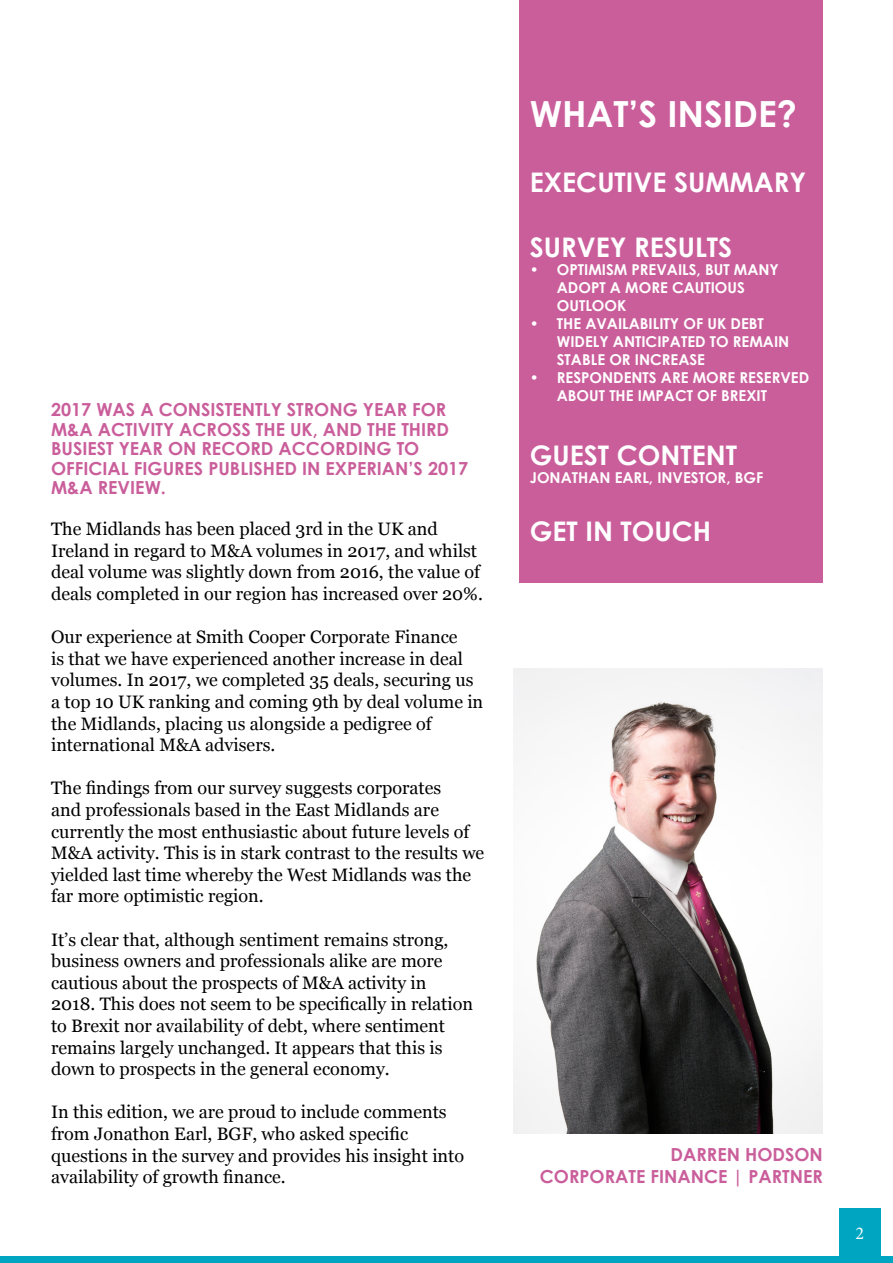
<style>
.page{position:relative;width:893px;height:1263px;background:#fff}
.page>*{position:absolute;margin:0;border:0;box-sizing:border-box;transform-origin:0 0}
.t1{font:700 36px "Century Gothic";color:#fff}
.t2{font:700 27px "Century Gothic";color:#fff}
.t3{font:18px/21.6px "Georgia";color:#000}
.t4{font:700 18px/19.5px "Century Gothic";color:#ca5e9b}
.t5{font:18px "Minion Pro";color:#fff}
.t6{font:700 15px/18px "Century Gothic";color:#fff}
</style>
<div class="page">
<img style="left:514px;top:669px;width:309px;height:464px">
<div style="left:519px;top:0;width:303px;height:583px;background:#ca5e9b"></div>
<div style="left:839px;top:1209px;width:41px;height:54px;background:#00a5c1"></div>
<div style="left:0;top:1256px;width:893px;height:7px;background:#00a5c1"></div>
<p class="t4" style="left:51px;top:399px;width:419px">2017 WAS A CONSISTENTLY STRONG YEAR FOR M&amp;A ACTIVITY ACROSS THE UK, AND THE THIRD BUSIEST YEAR ON RECORD ACCORDING TO OFFICIAL FIGURES PUBLISHED IN EXPERIAN’S 2017<br>M&amp;A REVIEW.</p>
<p class="t3" style="left:51px;top:518px;width:433px">The Midlands has been placed 3rd in the UK and Ireland in regard to M&amp;A volumes in 2017, and whilst deal volume was slightly down from 2016, the value of deals completed in our region has increased over 20%.</p>
<p class="t3" style="left:51px;top:626px;width:434px">Our experience at Smith Cooper Corporate Finance<br>is that we have experienced another increase in deal volumes. In 2017, we completed 35 deals, securing us a top 10 UK ranking and coming 9th by deal volume in the Midlands, placing us alongside a pedigree of international M&amp;A advisers.</p>
<p class="t3" style="left:51px;top:778px;width:435px">The findings from our survey suggests corporates<br>and professionals based in the East Midlands are currently the most enthusiastic about future levels of M&amp;A activity. This is in stark contrast to the results we yielded last time whereby the West Midlands was the far more optimistic region.</p>
<p class="t3" style="left:51px;top:929px;width:424px">It’s clear that, although sentiment remains strong, business owners and professionals alike are more cautious about the prospects of M&amp;A activity in 2018. This does not seem to be specifically in relation to Brexit nor availability of debt, where sentiment remains largely unchanged. It appears that this is down to prospects in the general economy.</p>
<p class="t3" style="left:51px;top:1102px;width:415px">In this edition, we are proud to include comments from Jonathon Earl, BGF, who asked specific questions in the survey and provides his insight into availability of growth finance.</p>
<h1 class="t1" style="left:530px;top:87px;width:269px">WHAT’S INSIDE?</h1>
<h2 class="t2" style="left:530px;top:161px;width:278px">EXECUTIVE SUMMARY</h2>
<h2 class="t2" style="left:530px;top:226px;width:204px">SURVEY RESULTS</h2>
<p class="t6" style="left:557px;top:259px;width:223px;text-indent:-27px">• OPTIMISM PREVAILS, BUT MANY<br>ADOPT A MORE CAUTIOUS<br>OUTLOOK</p>
<p class="t6" style="left:557px;top:313px;width:234px;text-indent:-27px">• THE AVAILABILITY OF UK DEBT<br>WIDELY ANTICIPATED TO REMAIN<br>STABLE OR INCREASE</p>
<p class="t6" style="left:557px;top:367px;width:254px;text-indent:-27px">• RESPONDENTS ARE MORE RESERVED<br>ABOUT THE IMPACT OF BREXIT</p>
<h2 class="t2" style="left:530px;top:435px;width:209px">GUEST CONTENT</h2>
<p class="t6" style="left:530px;top:468px;width:235px">JONATHAN EARL, INVESTOR, BGF</p>
<h2 class="t2" style="left:530px;top:511px;width:183px">GET IN TOUCH</h2>
<p class="t4" style="left:540px;top:1143px;width:284px;line-height:21.6px;text-align:right">DARREN HODSON<br>CORPORATE FINANCE | PARTNER</p>
<p class="t5" style="left:855px;top:1221px;width:10px">2</p>
</div>
